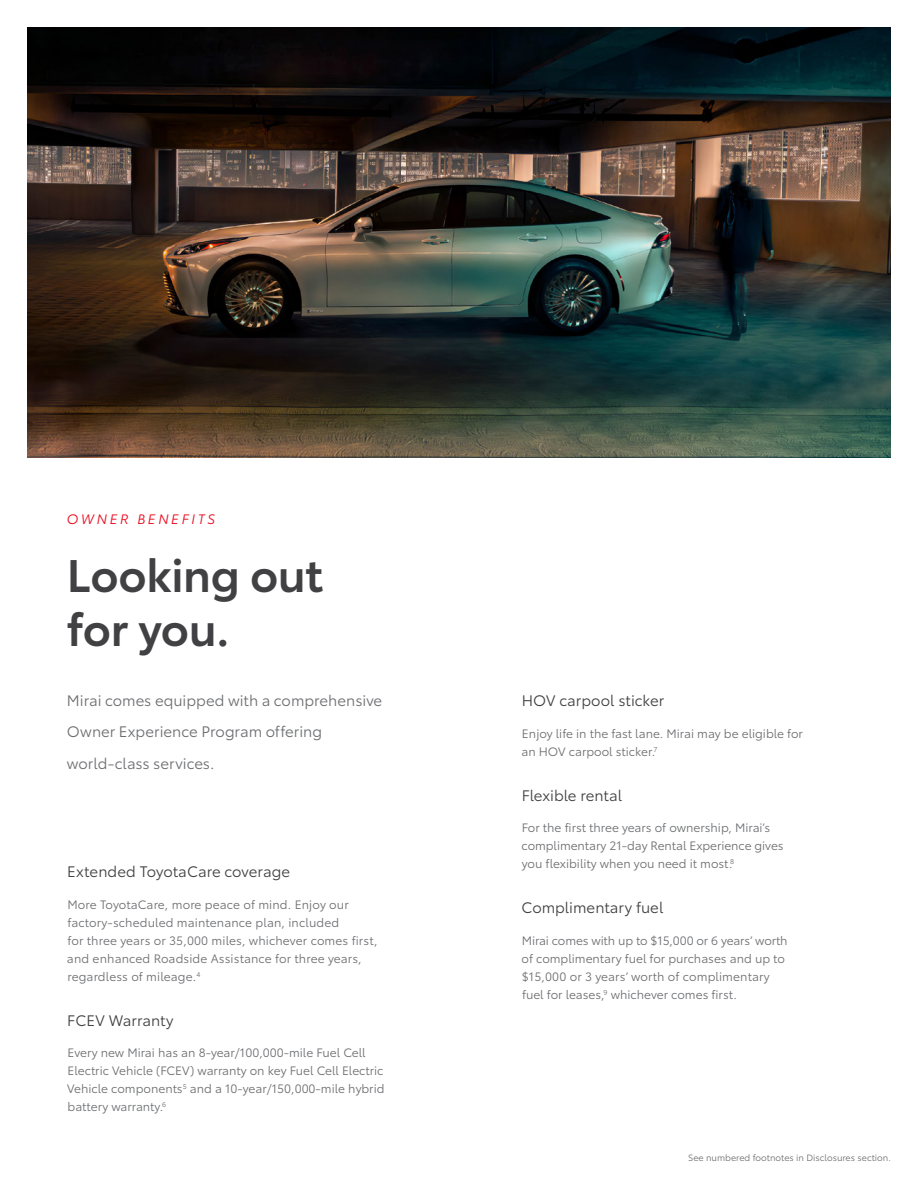
<style>
.page{position:relative;width:918px;height:1188px;background:#fff}
.page>*{position:absolute;margin:0;border:0;box-sizing:border-box;transform-origin:0 0}
.t1{font:600 45px/54px "Toyota Type";letter-spacing:-.01em;color:#414042}
.t2{font:15px "Toyota Type";color:#414042}
.t3{font:15px/31.5px "Toyota Type";color:#6d6e71}
.t4{font:italic 13.5px "Toyota Type";letter-spacing:.2em;color:#eb0a1e}
.t5{font:12px/18px "Toyota Type";color:#6d6e71}
.t6{font:9px "Toyota Type";color:#6d6e71}
</style>
<div class="page">
<img style="left:27px;top:27px;width:864px;height:430px">
<p class="t4" style="left:67px;top:509px;width:150px">OWNER BENEFITS</p>
<h1 class="t1" style="left:67px;top:545px;width:258px">Looking out for you.</h1>
<p class="t3" style="left:67px;top:683px;width:317px">Mirai comes equipped with a comprehensive<br>Owner Experience Program offering world-class services.</p>
<p class="t2" style="left:67px;top:861px;width:224px">Extended ToyotaCare coverage</p>
<p class="t5" style="left:67px;top:895px;width:312px">More ToyotaCare, more peace of mind. Enjoy our factory-scheduled maintenance plan, included<br>for three years or 35,000 miles, whichever comes first, and enhanced Roadside Assistance for three years, regardless of mileage.<sup>4</sup></p>
<p class="t2" style="left:67px;top:1009px;width:108px">FCEV Warranty</p>
<p class="t5" style="left:67px;top:1043px;width:319px">Every new Mirai has an 8-year/100,000-mile Fuel Cell Electric Vehicle (FCEV) warranty on key Fuel Cell Electric Vehicle components<sup>5</sup> and a 10-year/150,000-mile hybrid battery warranty.<sup>6</sup></p>
<p class="t2" style="left:522px;top:690px;width:144px">HOV carpool sticker</p>
<p class="t5" style="left:521px;top:724px;width:283px">Enjoy life in the fast lane. Mirai may be eligible for an HOV carpool sticker.<sup>7</sup></p>
<p class="t2" style="left:522px;top:784px;width:102px">Flexible rental</p>
<p class="t5" style="left:522px;top:818px;width:264px">For the first three years of ownership, Mirai’s complimentary 21-day Rental Experience gives you flexibility when you need it most.<sup>8</sup></p>
<p class="t2" style="left:521px;top:897px;width:143px">Complimentary fuel</p>
<p class="t5" style="left:522px;top:931px;width:267px">Mirai comes with up to $15,000 or 6 years’ worth of complimentary fuel for purchases and up to $15,000 or 3 years’ worth of complimentary fuel for leases,<sup>9</sup> whichever comes first.</p>
<p class="t6" style="left:688px;top:1151px;width:204px">See numbered footnotes in Disclosures section.</p>
</div>
